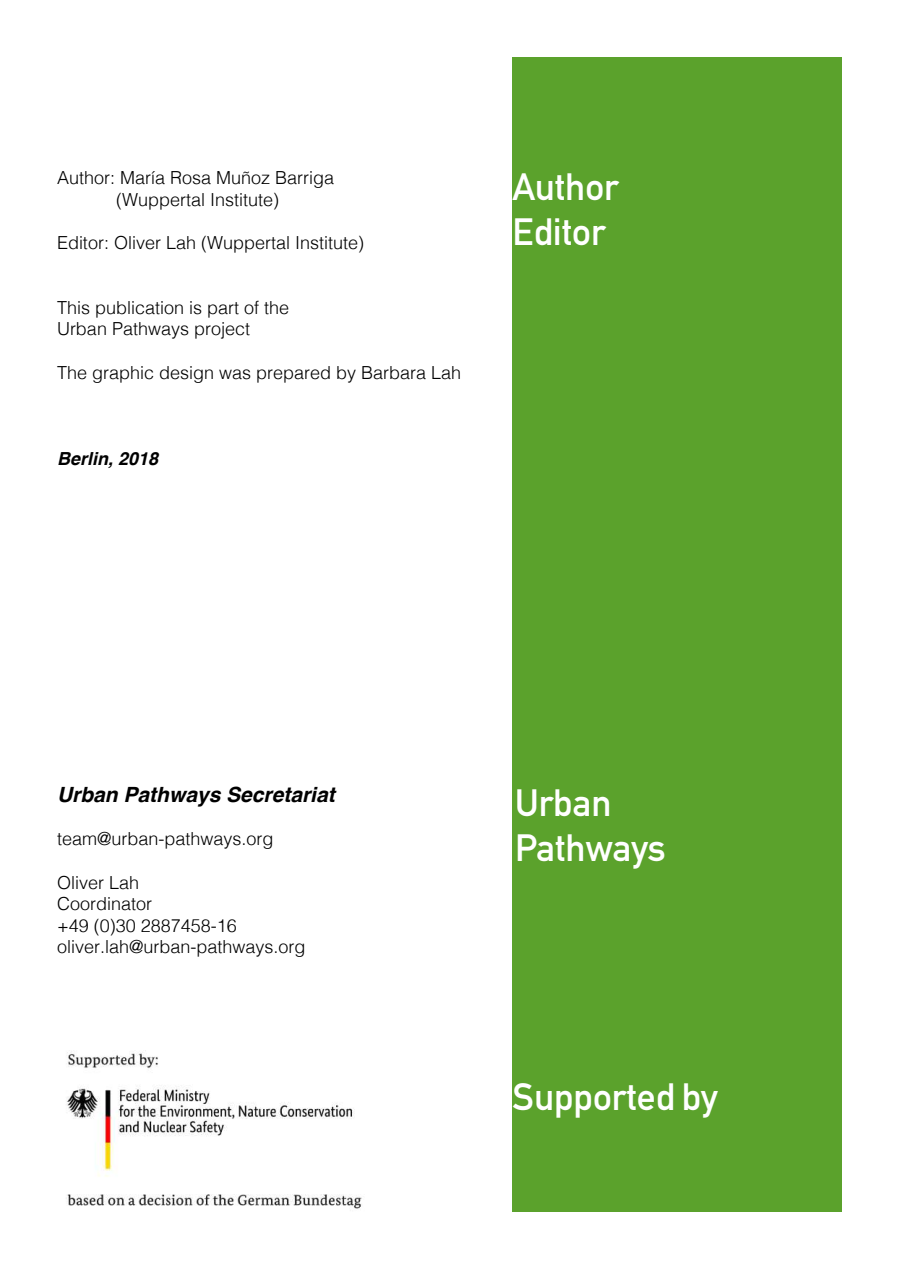
<style>
.page{position:relative;width:899px;height:1269px;background:#fff}
.page>*{position:absolute;margin:0;border:0;box-sizing:border-box;transform-origin:0 0}
.t1{font:700 37.5px/45px "DIN Alternate";color:#fff}
.t2{font:italic 700 21px "Helvetica";color:#000}
.t3{font:300 18px/21.6px "Helvetica";color:#000}
.t4{font:italic 700 18px "Helvetica";color:#000}
</style>
<div class="page">
<div style="left:512px;top:57px;width:330px;height:1155px;background:#5ba22c"></div>
<img style="left:66px;top:1050px;width:296px;height:159px">
<p class="t3" style="left:57px;top:166px;width:279px;text-align:center">Author: María Rosa Muñoz Barriga (Wuppertal Institute)</p>
<p class="t3" style="left:57px;top:230px;width:309px">Editor: Oliver Lah (Wuppertal Institute)</p>
<p class="t3" style="left:57px;top:295px;width:234px">This publication is part of the<br>Urban Pathways project</p>
<p class="t3" style="left:57px;top:360px;width:406px">The graphic design was prepared by Barbara Lah</p>
<p class="t4" style="left:57px;top:444px;width:103px">Berlin, 2018</p>
<h1 class="t1" style="left:512px;top:162px;width:108px">Author<br>Editor</h1>
<p class="t2" style="left:57px;top:777px;width:279px">Urban Pathways Secretariat</p>
<p class="t3" style="left:57px;top:827px;width:218px">team@urban-pathways.org</p>
<p class="t3" style="left:57px;top:870px;width:250px">Oliver Lah<br>Coordinator<br>+49 (0)30 2887458-16 oliver.lah@urban-pathways.org</p>
<h1 class="t1" style="left:515px;top:777px;width:152px">Urban<br>Pathways</h1>
<h1 class="t1" style="left:512px;top:1071px;width:207px">Supported by</h1>
</div>
